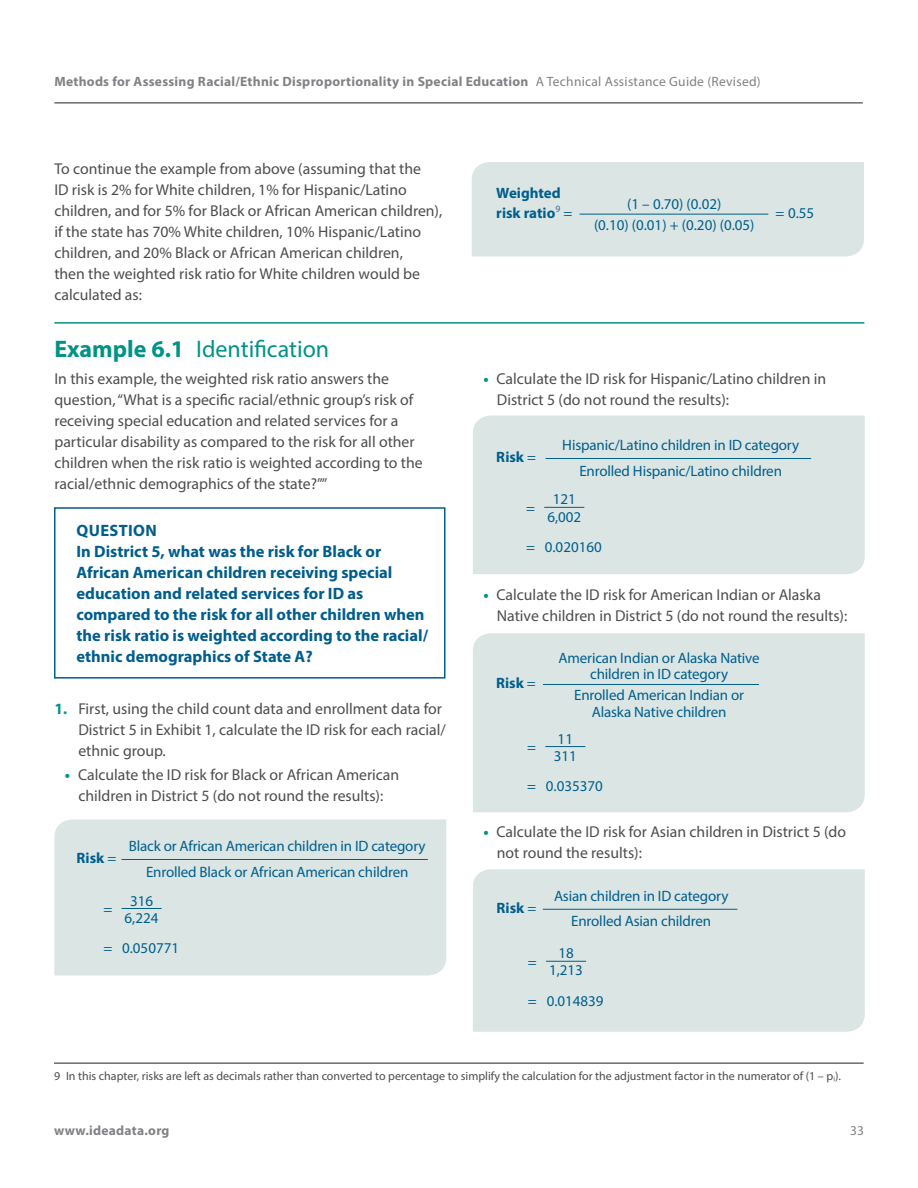
<style>
.page{position:relative;width:918px;height:1188px;background:#fff}
.page>*{position:absolute;margin:0;border:0;box-sizing:border-box;transform-origin:0 0}
.t1{font:24px "Myriad Pro";color:#019387}
.t2{font:700 16.5px/21px "Myriad Pro";color:#005e8c}
.t3{font:15.75px/21px "Myriad Pro";color:#4d4d4f}
.Formula{font:15px/17.2px "Myriad Pro";letter-spacing:-.01em;color:#005e8c;text-align:center}
.Formula-2{font:700 15px/19.5px "Myriad Pro";color:#005e8c}
.t4{font:700 13.5px "Myriad Pro";letter-spacing:.02em;color:#808285}
.t5{font:13.5px "Myriad Pro";color:#808285}
.t6{font:12px "Myriad Pro";color:#4d4d4f}
.s1{font-weight:400}
.s2{font-weight:700}
.s3{font-weight:700;color:#019387}
</style>
<div class="page">
<hr style="left:54px;top:103px;width:809px;height:1px;background:#231f20">
<div style="left:472px;top:162px;width:392px;height:94px;background:#dbe6e4"></div>
<hr style="left:579px;top:214px;width:189px;height:1px;background:#005e8c">
<hr style="left:54px;top:322px;width:810px;height:2px;background:#019387">
<div style="left:54px;top:507px;width:392px;height:172px;border:2px solid #005e8c"></div>
<div style="left:54px;top:819px;width:392px;height:156px;background:#dbe6e4"></div>
<hr style="left:122px;top:859px;width:306px;height:1px;background:#005e8c">
<hr style="left:122px;top:908px;width:40px;height:1px;background:#005e8c">
<div style="left:473px;top:416px;width:392px;height:158px;background:#dbe6e4"></div>
<hr style="left:546px;top:458px;width:265px;height:1px;background:#005e8c">
<hr style="left:544px;top:507px;width:40px;height:1px;background:#005e8c">
<div style="left:473px;top:633px;width:392px;height:179px;background:#dbe6e4"></div>
<hr style="left:543px;top:684px;width:216px;height:1px;background:#005e8c">
<hr style="left:545px;top:746px;width:40px;height:1px;background:#005e8c">
<div style="left:473px;top:869px;width:392px;height:163px;background:#dbe6e4"></div>
<hr style="left:543px;top:909px;width:194px;height:1px;background:#005e8c">
<hr style="left:546px;top:961px;width:40px;height:1px;background:#005e8c">
<hr style="left:54px;top:1063px;width:810px;height:1px;background:#231f20">
<p class="t4" style="left:54px;top:72px;width:708px">Methods for Assessing Racial/Ethnic Disproportionality in Special Education <span class="s1">A Technical Assistance Guide (Revised)</span></p>
<p class="t3" style="left:54px;top:158px;width:390px">To continue the example from above (assuming that the<br>ID risk is 2% for White children, 1% for Hispanic/Latino children, and for 5% for Black or African American children), if the state has 70% White children, 10% Hispanic/Latino children, and 20% Black or African American children,<br>then the weighted risk ratio for White children would be calculated as:</p>
<h2 class="t1" style="left:54px;top:334px;width:276px"><span class="s2">Example 6.1</span> Identification</h2>
<p class="t3" style="left:54px;top:368px;width:370px">In this example, the weighted risk ratio answers the question, “What is a specific racial/ethnic group’s risk of receiving special education and related services for a particular disability as compared to the risk for all other children when the risk ratio is weighted according to the racial/ethnic demographics of the state?””</p>
<p class="t2" style="left:76px;top:520px;width:353px">QUESTION<br>In District 5, what was the risk for Black or African American children receiving special education and related services for ID as compared to the risk for all other children when the risk ratio is weighted according to the racial/ ethnic demographics of State A?</p>
<p class="t3" style="left:78px;top:698px;width:369px;text-indent:-24px"><span class="s3">1.</span> First, using the child count data and enrollment data for<br>District 5 in Exhibit 1, calculate the ID risk for each racial/ ethnic group.</p>
<p class="t3" style="left:65px;top:764px;width:336px;text-align:center"><span class="s3">•</span> Calculate the ID risk for Black or African American children in District 5 (do not round the results):</p>
<p class="Formula-2" style="left:77px;top:848px;width:41px">Risk <span class="s1">=</span></p>
<p class="Formula" style="left:129px;top:833px;width:298px;line-height:25.5px">Black or African American children in ID category<br>Enrolled Black or African American children</p>
<p class="Formula" style="left:125px;top:892px;width:35px">316<br>6,224</p>
<p class="Formula" style="left:103px;top:939px;width:77px">= 0.050771</p>
<p class="Formula" style="left:103px;top:900px;width:10px">=</p>
<p class="Formula-2" style="left:496px;top:183px;width:77px">Weighted risk ratio<sup>9</sup> <span class="s1">=</span></p>
<p class="Formula" style="left:594px;top:193px;width:162px;line-height:21px">(1 – 0.70) (0.02)<br>(0.10) (0.01) + (0.20) (0.05)</p>
<p class="Formula" style="left:775px;top:204px;width:40px">= 0.55</p>
<p class="t3" style="left:497px;top:368px;width:331px;text-indent:-13px"><span class="s3">•</span> Calculate the ID risk for Hispanic/Latino children in<br>District 5 (do not round the results):</p>
<p class="Formula-2" style="left:496px;top:447px;width:41px">Risk <span class="s1">=</span></p>
<p class="Formula" style="left:562px;top:432px;width:238px;line-height:25.5px">Hispanic/Latino children in ID category<br>Enrolled Hispanic/Latino children</p>
<p class="Formula" style="left:526px;top:499px;width:10px">=</p>
<p class="Formula" style="left:547px;top:490px;width:35px">121<br>6,002</p>
<p class="Formula" style="left:526px;top:538px;width:77px">= 0.020160</p>
<p class="t3" style="left:497px;top:584px;width:352px;text-indent:-13px"><span class="s3">•</span> Calculate the ID risk for American Indian or Alaska<br>Native children in District 5 (do not round the results):</p>
<p class="Formula-2" style="left:496px;top:673px;width:41px">Risk <span class="s1">=</span></p>
<p class="Formula" style="left:559px;top:649px;width:203px;line-height:16.5px">American Indian or Alaska Native children in ID category</p>
<p class="Formula" style="left:574px;top:687px;width:172px;line-height:16.5px">Enrolled American Indian or<br>Alaska Native children</p>
<p class="Formula" style="left:554px;top:730px;width:25px;text-align:left">11<br>311</p>
<p class="Formula" style="left:527px;top:777px;width:77px">= 0.035370</p>
<p class="t3" style="left:497px;top:821px;width:351px;text-indent:-13px"><span class="s3">•</span> Calculate the ID risk for Asian children in District 5 (do not round the results):</p>
<p class="Formula" style="left:527px;top:738px;width:10px">=</p>
<p class="Formula-2" style="left:497px;top:898px;width:41px">Risk <span class="s1">=</span></p>
<p class="Formula" style="left:554px;top:883px;width:176px;line-height:25.5px">Asian children in ID category<br>Enrolled Asian children</p>
<p class="Formula" style="left:549px;top:944px;width:35px">18<br>1,213</p>
<p class="Formula" style="left:528px;top:992px;width:77px">= 0.014839</p>
<p class="Formula" style="left:528px;top:953px;width:10px">=</p>
<p class="t6" style="left:54px;top:1069px;width:788px">9 In this chapter, risks are left as decimals rather than converted to percentage to simplify the calculation for the adjustment factor in the numerator of (1 – p<sub>i</sub>).</p>
<p class="t4" style="left:54px;top:1121px;width:117px">www.ideadata.org</p>
<p class="t5" style="left:850px;top:1122px;width:15px">33</p>
</div>
